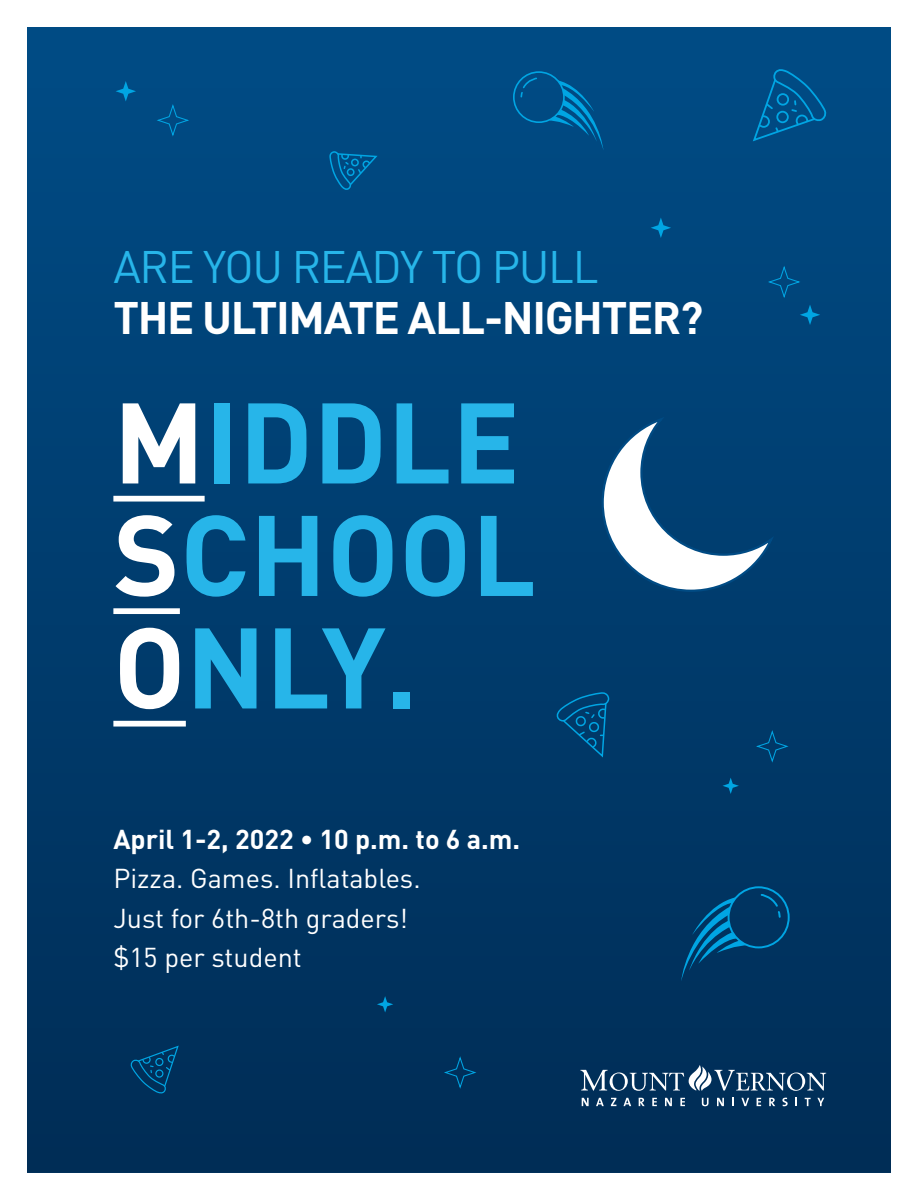
<style>
.page{position:relative;width:918px;height:1188px;background:#fff}
.page>*{position:absolute;margin:0;border:0;box-sizing:border-box;transform-origin:0 0}
.t1{font:700 112.5px "DIN";color:#27b5e9}
.t2{font:700 45px/51px "DIN";letter-spacing:-.03em;color:#fff}
.t3{font:27px "DIN";color:#fff}
.t4{font:700 27px "DIN";color:#fff}
.s1{font-weight:400;color:#27b5e9}
.s2{color:#fff}
</style>
<div class="page">
<div style="left:27px;top:27px;width:864px;height:1146px;background:#004b84"></div>
<div style="left:27px;top:88px;width:864px;height:1085px;background:linear-gradient(to bottom,#004a83,#002d56);border:2px solid #002d56"></div>
<div style="left:113px;top:496px;width:92px;height:6px;background:#fff"></div>
<div style="left:113px;top:608px;width:67px;height:6px;background:#fff"></div>
<div style="left:113px;top:721px;width:73px;height:6px;background:#fff"></div>
<svg style="left:651px;top:218px;width:20px;height:20px"></svg>
<svg style="left:582px;top:1098px;width:7px;height:8px"></svg>
<svg style="left:596px;top:1098px;width:8px;height:8px"></svg>
<svg style="left:611px;top:1098px;width:5px;height:8px"></svg>
<svg style="left:623px;top:1098px;width:8px;height:8px"></svg>
<svg style="left:639px;top:1098px;width:6px;height:8px"></svg>
<svg style="left:652px;top:1098px;width:5px;height:8px"></svg>
<svg style="left:665px;top:1098px;width:7px;height:8px"></svg>
<svg style="left:680px;top:1098px;width:5px;height:8px"></svg>
<svg style="left:702px;top:1098px;width:7px;height:8px"></svg>
<svg style="left:717px;top:1098px;width:7px;height:8px"></svg>
<svg style="left:732px;top:1098px;width:2px;height:8px"></svg>
<svg style="left:741px;top:1098px;width:8px;height:8px"></svg>
<svg style="left:757px;top:1098px;width:4px;height:8px"></svg>
<svg style="left:769px;top:1098px;width:6px;height:8px"></svg>
<svg style="left:782px;top:1098px;width:6px;height:8px"></svg>
<svg style="left:805px;top:1098px;width:6px;height:8px"></svg>
<svg style="left:817px;top:1098px;width:7px;height:8px"></svg>
<svg style="left:580px;top:1065px;width:246px;height:26px;background:#375c7d"></svg>
<svg style="left:600px;top:416px;width:177px;height:177px"></svg>
<svg style="left:723px;top:778px;width:16px;height:16px"></svg>
<svg style="left:377px;top:996px;width:16px;height:16px"></svg>
<svg style="left:155px;top:104px;width:36px;height:34px"></svg>
<svg style="left:754px;top:730px;width:36px;height:34px"></svg>
<svg style="left:442px;top:1057px;width:36px;height:33px"></svg>
<svg style="left:766px;top:266px;width:54px;height:59px"></svg>
<svg style="left:116px;top:81px;width:20px;height:20px"></svg>
<svg style="left:751px;top:69px;width:75px;height:74px"></svg>
<svg style="left:556px;top:691px;width:54px;height:68px;background:#004778"></svg>
<svg style="left:131px;top:1045px;width:49px;height:49px;background:#003e6b"></svg>
<svg style="left:329px;top:147px;width:50px;height:44px"></svg>
<div style="left:513px;top:71px;width:52px;height:52px;border:2px solid #00a5e3;border-radius:50%"></div>
<svg style="left:550px;top:80px;width:54px;height:70px"></svg>
<svg style="left:520px;top:77px;width:18px;height:21px"></svg>
<div style="left:728px;top:886px;width:62px;height:62px;border:2px solid #00a5e3;border-radius:50%"></div>
<svg style="left:681px;top:897px;width:65px;height:84px;background:#004878"></svg>
<svg style="left:760px;top:893px;width:22px;height:26px"></svg>
<p class="t2" style="left:113px;top:239px;width:592px"><span class="s1">ARE YOU READY TO PULL<br></span>THE ULTIMATE ALL-NIGHTER?</p>
<p class="t1" style="left:113px;top:367px;width:408px"><span class="s2">M</span>IDDLE</p>
<p class="t1" style="left:113px;top:480px;width:424px"><span class="s2">S</span>CHOOL</p>
<p class="t1" style="left:113px;top:592px;width:306px"><span class="s2">O</span>NLY.</p>
<p class="t4" style="left:113px;top:821px;width:408px">April 1-2, 2022 • 10 p.m. to 6 a.m.</p>
<p class="t3" style="left:113px;top:863px;width:309px">Pizza. Games. Inflatables.</p>
<p class="t3" style="left:113px;top:903px;width:296px">Just for 6th-8th graders!</p>
<p class="t3" style="left:113px;top:942px;width:190px">$15 per student</p>
</div>
